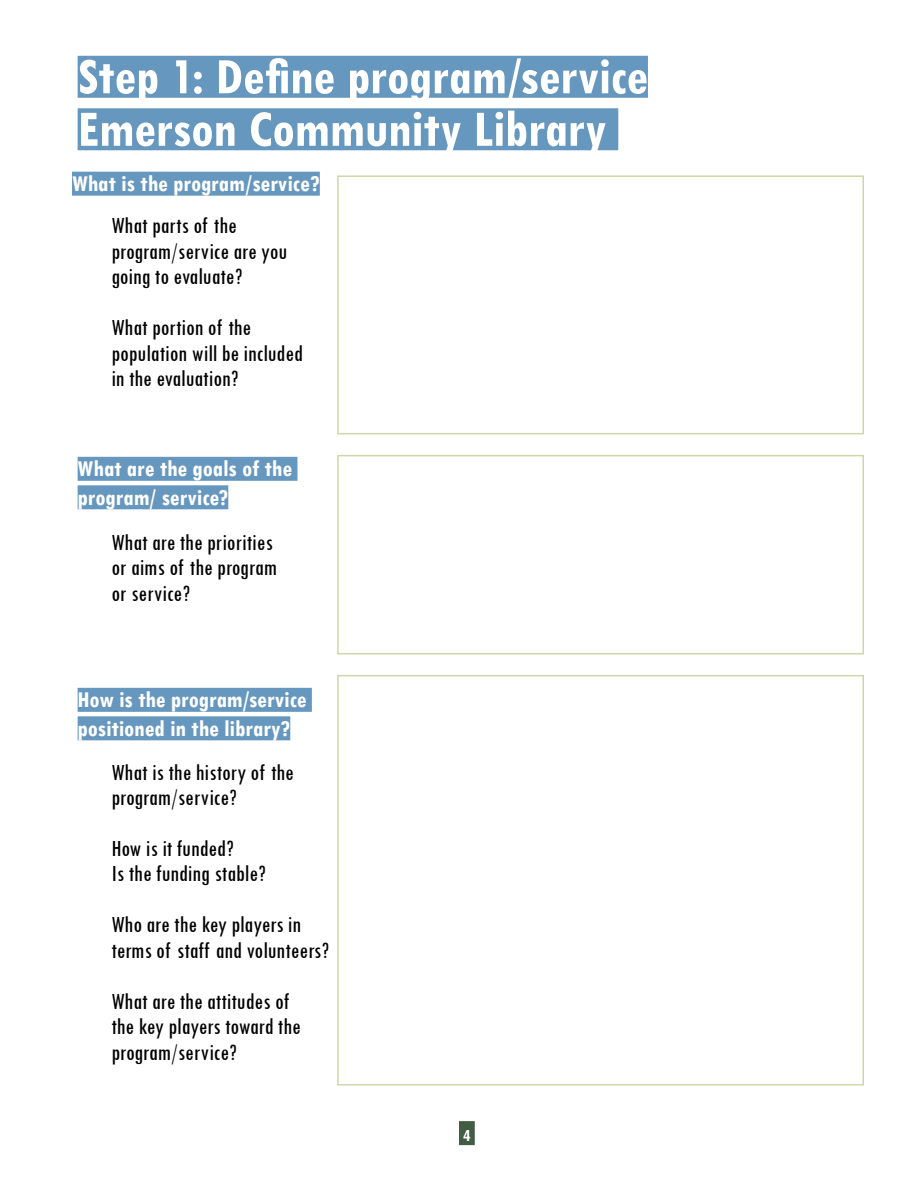
<style>
.page{position:relative;width:918px;height:1188px;background:#fff}
.page>*{position:absolute;margin:0;border:0;box-sizing:border-box;transform-origin:0 0}
.t1{font:700 condensed 54px/52.5px "Tw Cen";letter-spacing:-.005em;color:#fff}
.t2{font:condensed 24px/25.5px "Tw Cen";color:#000}
.t3{font:700 condensed 24px/28.5px "Tw Cen";color:#fff}
.t4{font:700 condensed 18px "Tw Cen";color:#fff}
</style>
<div class="page">
<div style="left:72px;top:172px;width:248px;height:24px;background:#6697be"></div>
<div style="left:78px;top:56px;width:570px;height:42px;background:#6697be"></div>
<div style="left:78px;top:108px;width:540px;height:42px;background:#6697be"></div>
<div style="left:459px;top:1121px;width:16px;height:24px;background:#435d44"></div>
<div style="left:78px;top:457px;width:219px;height:24px;background:#6697be"></div>
<div style="left:78px;top:485px;width:150px;height:24px;background:#6697be"></div>
<div style="left:78px;top:688px;width:234px;height:24px;background:#6697be"></div>
<div style="left:78px;top:716px;width:212px;height:24px;background:#6697be"></div>
<div style="left:337px;top:176px;width:527px;height:258px;border:2px solid #cfd7aa"></div>
<div style="left:337px;top:455px;width:527px;height:199px;border:2px solid #cfd7aa"></div>
<div style="left:337px;top:675px;width:527px;height:411px;border:2px solid #cfd7aa"></div>
<h1 class="t1" style="left:78px;top:49px;width:572px">Step 1: Define program/service<br>Emerson Community Library</h1>
<p class="t3" style="left:72px;top:169px;width:249px">What is the program/service?</p>
<p class="t2" style="left:111px;top:212px;width:177px">What parts of the program/service are you going to evaluate?</p>
<p class="t2" style="left:111px;top:314px;width:193px">What portion of the population will be included in the evaluation?</p>
<p class="t3" style="left:78px;top:454px;width:216px">What are the goals of the program/ service?</p>
<p class="t2" style="left:111px;top:529px;width:167px">What are the priorities or aims of the program or service?</p>
<p class="t3" style="left:78px;top:685px;width:230px">How is the program/service positioned in the library?</p>
<p class="t2" style="left:111px;top:759px;width:184px">What is the history of the program/service?</p>
<p class="t2" style="left:111px;top:835px;width:156px">How is it funded?<br>Is the funding stable?</p>
<p class="t2" style="left:111px;top:912px;width:219px">Who are the key players in terms of staff and volunteers?</p>
<p class="t2" style="left:111px;top:988px;width:191px">What are the attitudes of the key players toward the program/service?</p>
<p class="t4" style="left:463px;top:1124px;width:9px">4</p>
</div>
